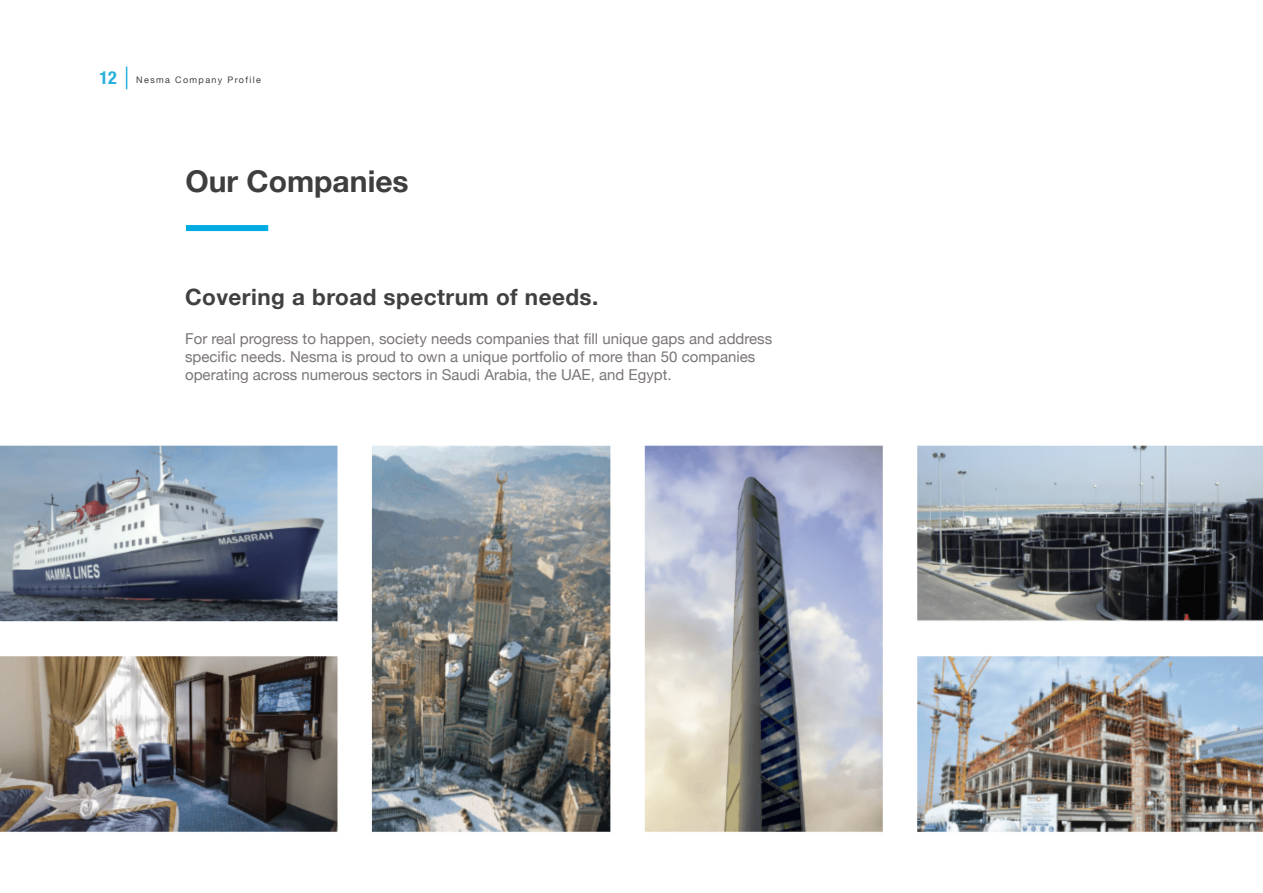
<style>
.page{position:relative;width:1263px;height:893px;background:#fff}
.page>*{position:absolute;margin:0;border:0;box-sizing:border-box;transform-origin:0 0}
.t1{font:700 30px "Helvetica Neue";color:#3e3e3f}
.t2{font:700 22.5px "Helvetica Neue";letter-spacing:.02em;color:#404040}
.t3{font:15px/18px "Helvetica Neue";color:#7b7676}
.t4{font:9px "Helvetica Neue";letter-spacing:.15em;color:#404040}
.s1{font-weight:700;font-stretch:condensed;font-size:18px;color:#27b0da}
</style>
<div class="page">
<svg style="left:126px;top:67px;width:1px;height:22px"></svg>
<div style="left:186px;top:225px;width:82px;height:6px;background:#00abe1"></div>
<img style="left:0;top:445px;width:1263px;height:387px">
<p class="t4" style="left:100px;top:73px;width:163px"><span class="s1">12</span> Nesma Company Profile</p>
<p class="t1" style="left:185px;top:158px;width:225px">Our Companies</p>
<p class="t2" style="left:185px;top:279px;width:415px">Covering a broad spectrum of needs.</p>
<p class="t3" style="left:185px;top:331px;width:589px">For real progress to happen, society needs companies that fill unique gaps and address specific needs. Nesma is proud to own a unique portfolio of more than 50 companies operating across numerous sectors in Saudi Arabia, the UAE, and Egypt.</p>
</div>
